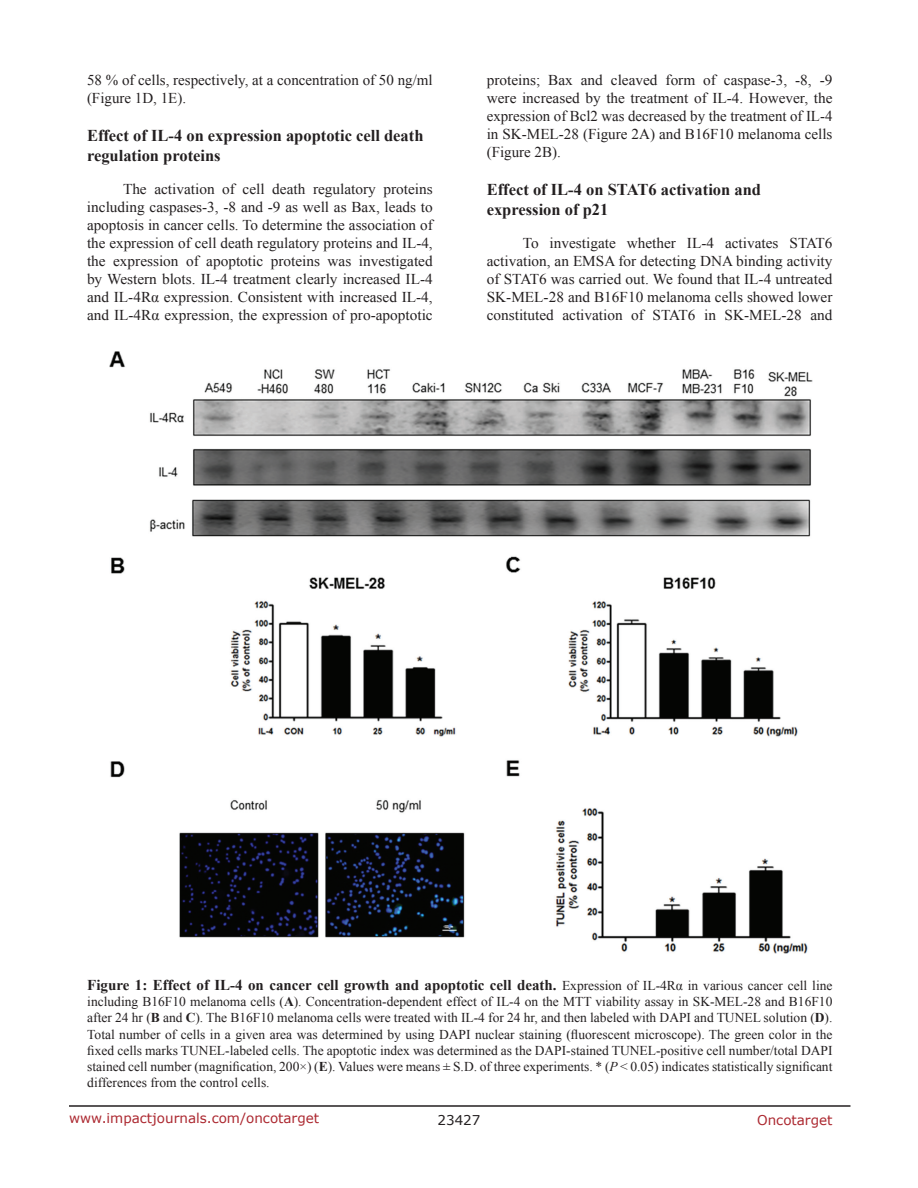
<style>
.page{position:relative;width:918px;height:1188px;background:#fff}
.page>*{position:absolute;margin:0;border:0;box-sizing:border-box;transform-origin:0 0}
.t1{font:700 16.5px/19.8px "Times New Roman";color:#231f20}
.t2{font:15px/18px "Times New Roman";color:#231f20;text-align:justify}
.t3{font:700 15px "Times New Roman";color:#231f20}
.t4{font:13.5px/16.2px "Times New Roman";color:#231f20;text-align:justify}
.t5{font:13.5px "Verdana";color:#ac2830}
.t6{font:13.5px "Verdana";color:#231f20}
.s1{font-weight:400;font-size:13.5px}
.s2{font-weight:700}
.s3{font-style:italic}
</style>
<div class="page">
<hr style="left:69px;top:1105px;width:781px;height:2px;background:#231f20">
<img style="left:109px;top:351px;width:704px;height:602px">
<p class="t2" style="left:87px;top:71px;width:347px">58 % of cells, respectively, at a concentration of 50 ng/ml (Figure 1D, 1E).</p>
<p class="t1" style="left:87px;top:125px;width:338px">Effect of IL-4 on expression apoptotic cell death regulation proteins</p>
<p class="t2" style="left:87px;top:180px;width:347px;text-indent:36px">The activation of cell death regulatory proteins including caspases-3, -8 and -9 as well as Bax, leads to apoptosis in cancer cells. To determine the association of the expression of cell death regulatory proteins and IL-4, the expression of apoptotic proteins was investigated by Western blots. IL-4 treatment clearly increased IL-4 and IL-4Rα expression. Consistent with increased IL-4, and IL-4Rα expression, the expression of pro-apoptotic</p>
<p class="t2" style="left:487px;top:71px;width:347px">proteins; Bax and cleaved form of caspase-3, -8, -9 were increased by the treatment of IL-4. However, the expression of Bcl2 was decreased by the treatment of IL-4 in SK-MEL-28 (Figure 2A) and B16F10 melanoma cells (Figure 2B).</p>
<p class="t1" style="left:487px;top:179px;width:276px">Effect of IL-4 on STAT6 activation and expression of p21</p>
<p class="t2" style="left:487px;top:234px;width:347px;text-indent:36px">To investigate whether IL-4 activates STAT6 activation, an EMSA for detecting DNA binding activity of STAT6 was carried out. We found that IL-4 untreated SK-MEL-28 and B16F10 melanoma cells showed lower constituted activation of STAT6 in SK-MEL-28 and</p>
<p class="t3" style="left:87px;top:975px;width:747px">Figure 1: Effect of IL-4 on cancer cell growth and apoptotic cell death. <span class="s1">Expression of IL-4Rα in various cancer cell line</span></p>
<p class="t4" style="left:87px;top:993px;width:747px">including B16F10 melanoma cells (<span class="s2">A</span>). Concentration-dependent effect of IL-4 on the MTT viability assay in SK-MEL-28 and B16F10 after 24 hr (<span class="s2">B</span> and <span class="s2">C</span>). The B16F10 melanoma cells were treated with IL-4 for 24 hr, and then labeled with DAPI and TUNEL solution (<span class="s2">D</span>).<br>Total number of cells in a given area was determined by using DAPI nuclear staining (fluorescent microscope). The green color in the fixed cells marks TUNEL-labeled cells. The apoptotic index was determined as the DAPI-stained TUNEL-positive cell number/total DAPI stained cell number (magnification, 200×) (<span class="s2">E</span>). Values were means ± S.D. of three experiments. * (<span class="s3">P</span> &lt; 0.05) indicates statistically significant differences from the control cells.</p>
<p class="t5" style="left:69px;top:1109px;width:252px">www.impactjournals.com/oncotarget</p>
<p class="t6" style="left:438px;top:1111px;width:44px">23427</p>
<p class="t5" style="left:757px;top:1111px;width:77px">Oncotarget</p>
</div>
